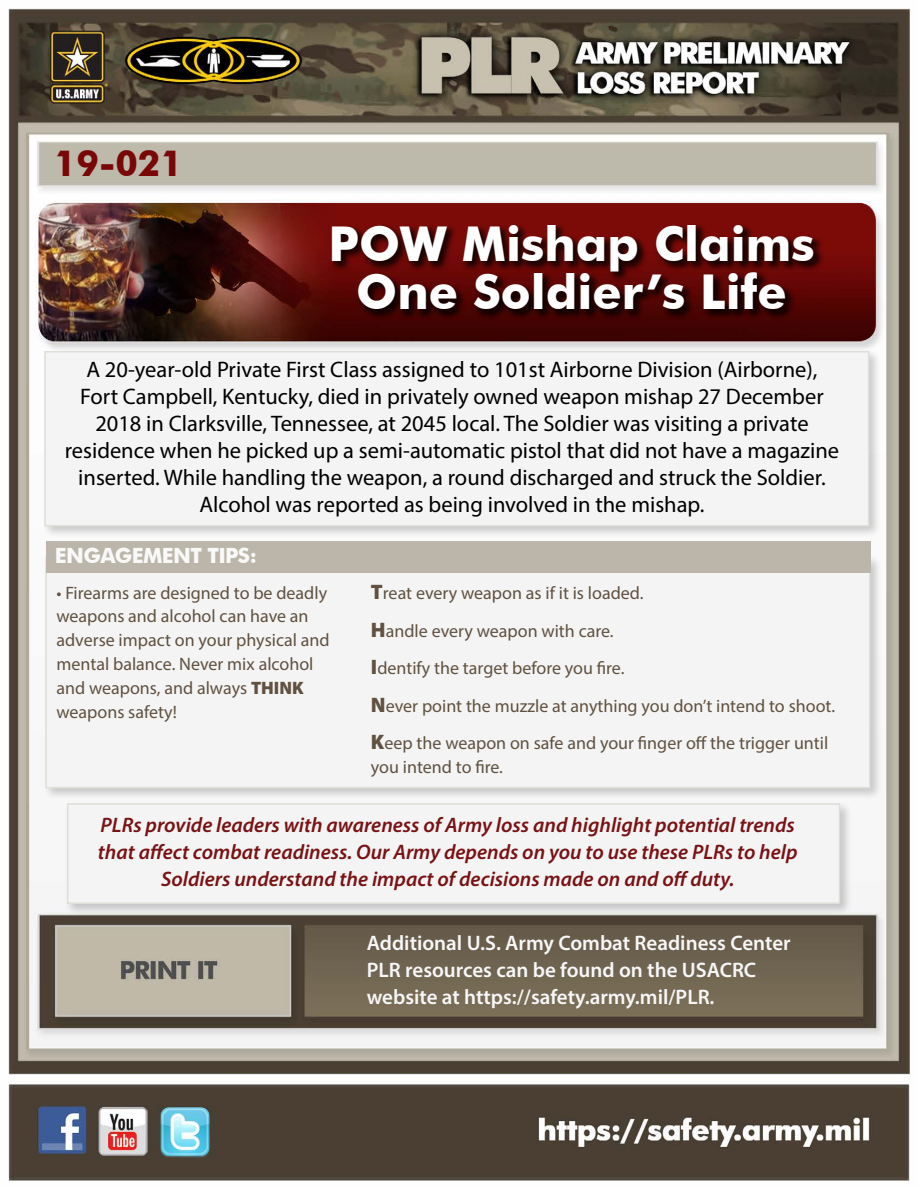
<style>
.page{position:relative;width:918px;height:1188px;background:#fff}
.page>*{position:absolute;margin:0;border:0;box-sizing:border-box;transform-origin:0 0}
.t1{font:700 48px/48px "Futura BT";color:#fff;text-align:center}
.t2{font:700 36px "Futura BT";color:#7a0708}
.t3{font:22.5px/27px "Myriad Pro";color:#000;text-align:center}
.t4{font:italic 600 21px/27px "Myriad Pro";color:#791214;text-align:center}
.t5{font:600 21px/27px "Myriad Pro";color:#f7f7f7}
.t6{font:700 21px "Futura BT";letter-spacing:-.03em;color:#f9f9f9}
.t7{font:18px/24px "Myriad Pro";color:#605140}
.s1{font-weight:900}
.s2{font-weight:900;font-size:21px}
</style>
<div class="page">
<img style="left:8px;top:8px;width:902px;height:1173px">
<div style="left:64px;top:800px;width:789px;height:116px;background:#000;opacity:.2"></div>
<div style="left:67px;top:803px;width:773px;height:101px;background:#f4f4f4;border:2px solid #dedfd9"></div>
<div style="left:42px;top:348px;width:840px;height:191px;background:#000;opacity:.2"></div>
<div style="left:44px;top:351px;width:825px;height:175px;background:#f4f4f4;border:2px solid #dedfd9"></div>
<div style="left:43px;top:554px;width:840px;height:247px;background:#000;opacity:.2"></div>
<div style="left:45px;top:557px;width:825px;height:231px;background:#f4f4f4;border:2px solid #dedfd9"></div>
<div style="left:46px;top:541px;width:825px;height:32px;background:#bbb6a9"></div>
<div style="left:330px;top:223px;width:495px;height:98px;background:#000;opacity:.78"></div>
<h2 class="t2" style="left:54px;top:141px;width:130px">19-021</h2>
<h1 class="t1" style="left:329px;top:220px;width:487px">POW Mishap Claims<br>One Soldier’s Life</h1>
<p class="t3" style="left:65px;top:355px;width:776px">A 20-year-old Private First Class assigned to 101st Airborne Division (Airborne), Fort Campbell, Kentucky, died in privately owned weapon mishap 27 December 2018 in Clarksville, Tennessee, at 2045 local. The Soldier was visiting a private residence when he picked up a semi-automatic pistol that did not have a magazine inserted. While handling the weapon, a round discharged and struck the Soldier.<br>Alcohol was reported as being involved in the mishap.</p>
<p class="t6" style="left:55px;top:543px;width:204px">ENGAGEMENT TIPS:</p>
<p class="t7" style="left:56px;top:580px;width:275px">• Firearms are designed to be deadly weapons and alcohol can have an adverse impact on your physical and mental balance. Never mix alcohol and weapons, and always <span class="s1">THINK </span>weapons safety!</p>
<p class="t7" style="left:371px;top:574px;width:466px;line-height:37.5px"><span class="s2">T</span>reat every weapon as if it is loaded.<br><span class="s2">H</span>andle every weapon with care.<br><span class="s2">I</span>dentify the target before you fire.<br><span class="s2">N</span>ever point the muzzle at anything you don’t intend to shoot.<br><span class="s2">K</span>eep the weapon on safe and your finger off the trigger until</p>
<p class="t7" style="left:371px;top:755px;width:134px">you intend to fire.</p>
<p class="t4" style="left:98px;top:811px;width:701px">PLRs provide leaders with awareness of Army loss and highlight potential trends that affect combat readiness. Our Army depends on you to use these PLRs to help<br>Soldiers understand the impact of decisions made on and off duty.</p>
<p class="t5" style="left:367px;top:929px;width:425px">Additional U.S. Army Combat Readiness Center<br>PLR resources can be found on the USACRC website at https://safety.army.mil/PLR.</p>
</div>
